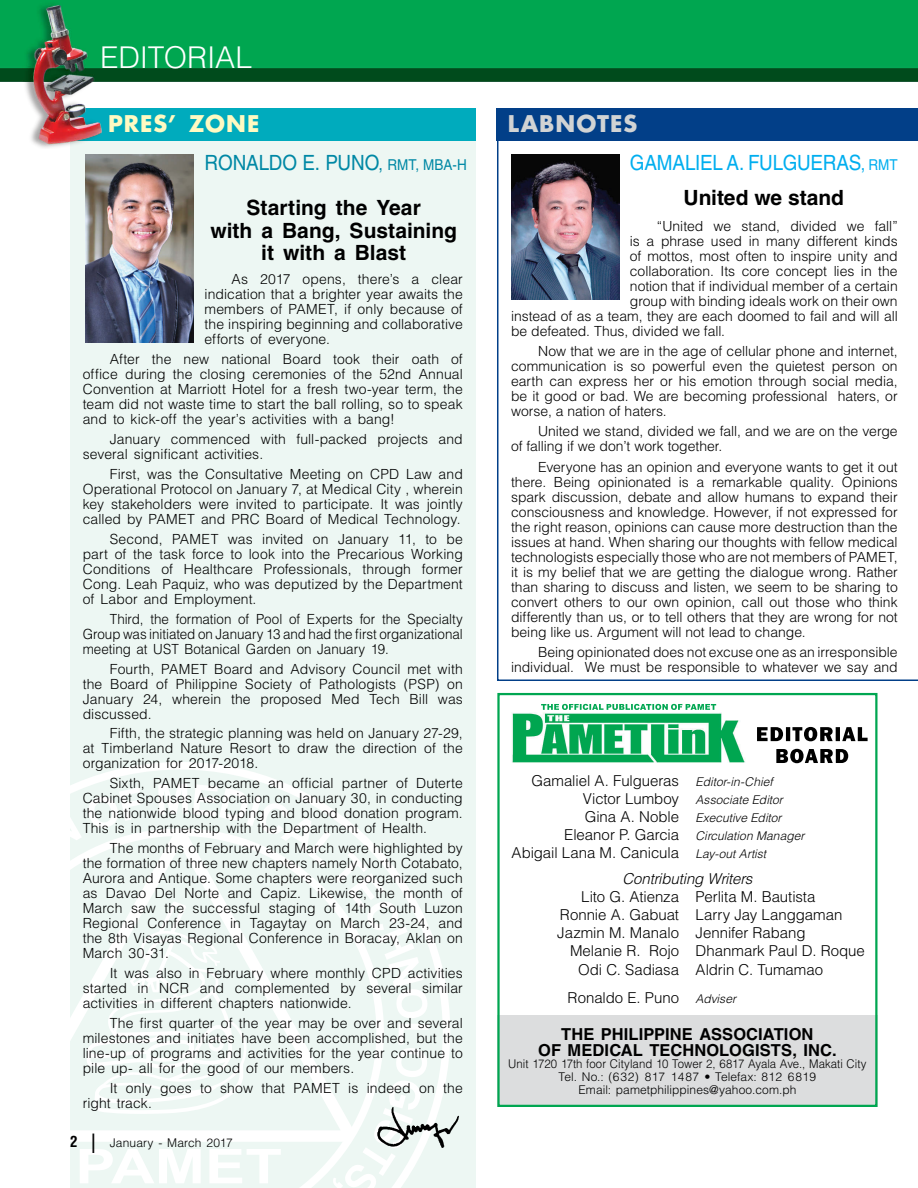
<style>
.page{position:relative;width:918px;height:1188px;background:#fff}
.page>*{position:absolute;margin:0;border:0;box-sizing:border-box;transform-origin:0 0}
.t1{font:300 30px "Helvetica LT Std";letter-spacing:-.005em;color:#fff}
.articles{font:700 22.5px "Futura";letter-spacing:.045em;color:#fffac2}
.articles-2{font:700 22.5px "Futura";letter-spacing:.04em;color:#d1d3d4}
.articles-3{font:700 21px/22.5px "Helvetica LT Std";color:#000;text-align:center}
.articles-4{font:21px "Helvetica LT Std";letter-spacing:-.005em;color:#0088a5;scale:.9 1}
.articles-5{font:21px "Helvetica LT Std";letter-spacing:-.01em;color:#00aeef;scale:.9 1}
.articles-6{font:700 16.5px "Helvetica LT Std";letter-spacing:.005em;color:#000}
.articles-7{font:300 15px "Helvetica LT Std";letter-spacing:-.005em;color:#000}
.articles-8{font:italic 300 15px "Helvetica LT Std";letter-spacing:-.01em;color:#000}
.articles-9{font:300 13.95px/15px "Helvetica LT Std";color:#000;text-align:justify}
.articles-10{font:300 13.95px/15px "Helvetica LT Std";color:#000;text-align:justify;scale:.96 1}
.articles-11{font:300 12px "Helvetica LT Std";letter-spacing:.005em;color:#000}
.articles-12{font:italic 300 12px "Helvetica LT Std";color:#000}
.articles-13{font:300 12px "Helvetica LT Std";letter-spacing:.005em;color:#000;scale:.95 1}
.s1{font-size:18px}
.s2{font-size:15px}
.s3{font-weight:700;font-stretch:condensed;font-size:15px}
.s4{font-size:27px}
.s5{font-style:italic;font-size:12px}
.s6{font-style:normal;font-size:15px}
</style>
<div class="page">
<div style="left:70px;top:108px;width:405px;height:1080px;background:#edf7f3"></div>
<svg style="left:75px;top:762px;width:375px;height:342px"></svg>
<svg style="left:70px;top:784px;width:359px;height:404px"></svg>
<svg style="left:70px;top:828px;width:287px;height:314px"></svg>
<svg style="left:80px;top:1149px;width:201px;height:34px"></svg>
<svg style="left:87px;top:901px;width:160px;height:213px"></svg>
<img style="left:0;top:0;width:918px;height:149px">
<div style="left:497px;top:1015px;width:381px;height:92px;background:#dcddde"></div>
<div style="left:497px;top:693px;width:381px;height:414px;border:2px solid #00a651"></div>
<img style="left:512px;top:712px;width:233px;height:51px">
<svg style="left:541px;top:704px;width:175px;height:6px"></svg>
<svg style="left:757px;top:727px;width:111px;height:14px"></svg>
<svg style="left:776px;top:749px;width:72px;height:14px"></svg>
<img style="left:86px;top:155px;width:108px;height:187px">
<img style="left:374px;top:1104px;width:85px;height:47px">
<svg style="left:497px;top:108px;width:421px;height:573px"></svg>
<img style="left:511px;top:155px;width:108px;height:145px">
<p class="t1" style="left:100px;top:39px;width:153px">EDITORIAL</p>
<p class="articles" style="left:108px;top:109px;width:153px">PRES’ ZONE</p>
<p class="articles-4" style="left:205px;top:150px;width:293px">RONALDO E. PUNO<span class="s1">,</span> <span class="s2">RMT, MBA-H</span></p>
<p class="articles-3" style="left:247px;top:196px;width:176px">Starting the Year</p>
<p class="articles-3" style="left:210px;top:219px;width:248px">with a Bang, Sustaining it with a Blast</p>
<p class="articles-9" style="left:205px;top:271px;width:260px;text-indent:27px">As 2017 opens, there’s a clear indication that a brighter year awaits the members of PAMET, if only because of the inspiring beginning and collaborative efforts of everyone.</p>
<p class="articles-9" style="left:83px;top:352px;width:382px;text-indent:27px">After the new national Board took their oath of office during the closing ceremonies of the 52nd Annual Convention at Marriott Hotel for a fresh two-year term, the team did not waste time to start the ball rolling, so to speak and to kick-off the year’s activities with a bang!</p>
<p class="articles-9" style="left:83px;top:432px;width:382px;text-indent:27px">January commenced with full-packed projects and several significant activities.</p>
<p class="articles-9" style="left:83px;top:466px;width:382px;text-indent:27px">First, was the Consultative Meeting on CPD Law and Operational Protocol on January 7, at Medical City , wherein key stakeholders were invited to participate. It was jointly called by PAMET and PRC Board of Medical Technology.</p>
<p class="articles-9" style="left:83px;top:531px;width:382px;text-indent:27px">Second, PAMET was invited on January 11, to be part of the task force to look into the Precarious Working Conditions of Healthcare Professionals, through former Cong. Leah Paquiz, who was deputized by the Department of Labor and Employment.</p>
<p class="articles-10" style="left:83px;top:611px;width:397px;text-indent:27px">Third, the formation of Pool of Experts for the Specialty Group was initiated on January 13 and had the first organizational meeting at UST Botanical Garden on January 19.</p>
<p class="articles-9" style="left:83px;top:661px;width:382px;text-indent:27px">Fourth, PAMET Board and Advisory Council met with the Board of Philippine Society of Pathologists (PSP) on January 24, wherein the proposed Med Tech Bill was discussed.</p>
<p class="articles-9" style="left:83px;top:726px;width:382px;text-indent:27px">Fifth, the strategic planning was held on January 27-29, at Timberland Nature Resort to draw the direction of the organization for 2017-2018.</p>
<p class="articles-9" style="left:83px;top:776px;width:382px;text-indent:27px">Sixth, PAMET became an official partner of Duterte Cabinet Spouses Association on January 30, in conducting the nationwide blood typing and blood donation program.<br>This is in partnership with the Department of Health.</p>
<p class="articles-9" style="left:83px;top:841px;width:382px;text-indent:27px">The months of February and March were highlighted by the formation of three new chapters namely North Cotabato, Aurora and Antique. Some chapters were reorganized such as Davao Del Norte and Capiz. Likewise, the month of March saw the successful staging of 14th South Luzon Regional Conference in Tagaytay on March 23-24, and the 8th Visayas Regional Conference in Boracay, Aklan on March 30-31.</p>
<p class="articles-9" style="left:83px;top:965px;width:382px;text-indent:27px">It was also in February where monthly CPD activities started in NCR and complemented by several similar activities in different chapters nationwide.</p>
<p class="articles-9" style="left:83px;top:1015px;width:382px;text-indent:27px">The first quarter of the year may be over and several milestones and initiates have been accomplished, but the line-up of programs and activities for the year continue to pile up- all for the good of our members.</p>
<p class="articles-9" style="left:83px;top:1080px;width:382px;text-indent:27px">It only goes to show that PAMET is indeed on the right track.</p>
<p class="articles-11" style="left:70px;top:1135px;width:164px"><span class="s3">2</span> <span class="s4">l</span> January - March 2017</p>
<p class="articles-2" style="left:508px;top:109px;width:131px">LABNOTES</p>
<p class="articles-5" style="left:630px;top:150px;width:299px">GAMALIEL A. FULGUERAS<span class="s1">,</span> <span class="s2">RMT</span></p>
<p class="articles-3" style="left:684px;top:186px;width:162px">United we stand</p>
<p class="articles-9" style="left:657px;top:218px;width:242px">“United we stand, divided we fall”</p>
<p class="articles-9" style="left:630px;top:233px;width:269px">is a phrase used in many different kinds</p>
<p class="articles-9" style="left:630px;top:248px;width:269px">of mottos, most often to inspire unity and</p>
<p class="articles-9" style="left:630px;top:263px;width:269px">collaboration. Its core concept lies in the</p>
<p class="articles-9" style="left:630px;top:278px;width:269px">notion that if individual member of a certain</p>
<p class="articles-9" style="left:630px;top:293px;width:269px">group with binding ideals work on their own</p>
<p class="articles-9" style="left:511px;top:308px;width:388px">instead of as a team, they are each doomed to fail and will all</p>
<p class="articles-9" style="left:511px;top:323px;width:216px">be defeated. Thus, divided we fall.</p>
<p class="articles-9" style="left:511px;top:343px;width:388px;text-indent:27px">Now that we are in the age of cellular phone and internet, communication is so powerful even the quietest person on earth can express her or his emotion through social media, be it good or bad. We are becoming professional haters, or worse, a nation of haters.</p>
<p class="articles-9" style="left:511px;top:424px;width:388px;text-indent:27px">United we stand, divided we fall, and we are on the verge of falling if we don’t work together.</p>
<p class="articles-9" style="left:511px;top:459px;width:388px;text-indent:27px">Everyone has an opinion and everyone wants to get it out there. Being opinionated is a remarkable quality. Opinions spark discussion, debate and allow humans to expand their consciousness and knowledge. However, if not expressed for the right reason, opinions can cause more destruction than the issues at hand. When sharing our thoughts with fellow medical technologists especially those who are not members of PAMET, it is my belief that we are getting the dialogue wrong. Rather than sharing to discuss and listen, we seem to be sharing to convert others to our own opinion, call out those who think differently than us, or to tell others that they are wrong for not being like us. Argument will not lead to change.</p>
<p class="articles-9" style="left:511px;top:644px;width:388px;text-align:right">Being opinionated does not excuse one as an irresponsible individual. We must be responsible to whatever we say and</p>
<p class="articles-7" style="left:531px;top:771px;width:243px">Gamaliel A. Fulgueras <span class="s5">Editor-in-Chief</span></p>
<p class="articles-12" style="left:583px;top:792px;width:202px"><span class="s6">Victor Lumboy</span> Associate Editor</p>
<p class="articles-12" style="left:585px;top:810px;width:198px"><span class="s6">Gina A. Noble</span> Executive Editor</p>
<p class="articles-12" style="left:564px;top:828px;width:242px"><span class="s6">Eleanor P. Garcia</span> Circulation Manager</p>
<p class="articles-7" style="left:512px;top:843px;width:256px">Abigail Lana M. Canicula <span class="s5">Lay-out Artist</span></p>
<p class="articles-8" style="left:622px;top:870px;width:132px">Contributing Writers</p>
<p class="articles-7" style="left:581px;top:888px;width:236px">Lito G. Atienza Perlita M. Bautista</p>
<p class="articles-7" style="left:560px;top:906px;width:284px">Ronnie A. Gabuat Larry Jay Langgaman</p>
<p class="articles-7" style="left:557px;top:924px;width:250px">Jazmin M. Manalo Jennifer Rabang</p>
<p class="articles-7" style="left:570px;top:942px;width:296px">Melanie R. Rojo Dhanmark Paul D. Roque</p>
<p class="articles-7" style="left:578px;top:960px;width:246px">Odi C. Sadiasa Aldrin C. Tumamao</p>
<p class="articles-7" style="left:568px;top:989px;width:170px">Ronaldo E. Puno <span class="s5">Adviser</span></p>
<p class="articles-6" style="left:561px;top:1024px;width:254px">THE PHILIPPINE ASSOCIATION</p>
<p class="articles-6" style="left:538px;top:1040px;width:300px">OF MEDICAL TECHNOLOGISTS, INC.</p>
<p class="articles-13" style="left:508px;top:1057px;width:379px">Unit 1720 17th foor Cityland 10 Tower 2, 6817 Ayala Ave., Makati City</p>
<p class="articles-11" style="left:559px;top:1069px;width:259px">Tel. No.: (632) 817 1487 • Telefax: 812 6819</p>
<p class="articles-11" style="left:578px;top:1082px;width:219px">Email: pametphilippines@yahoo.com.ph</p>
</div>
